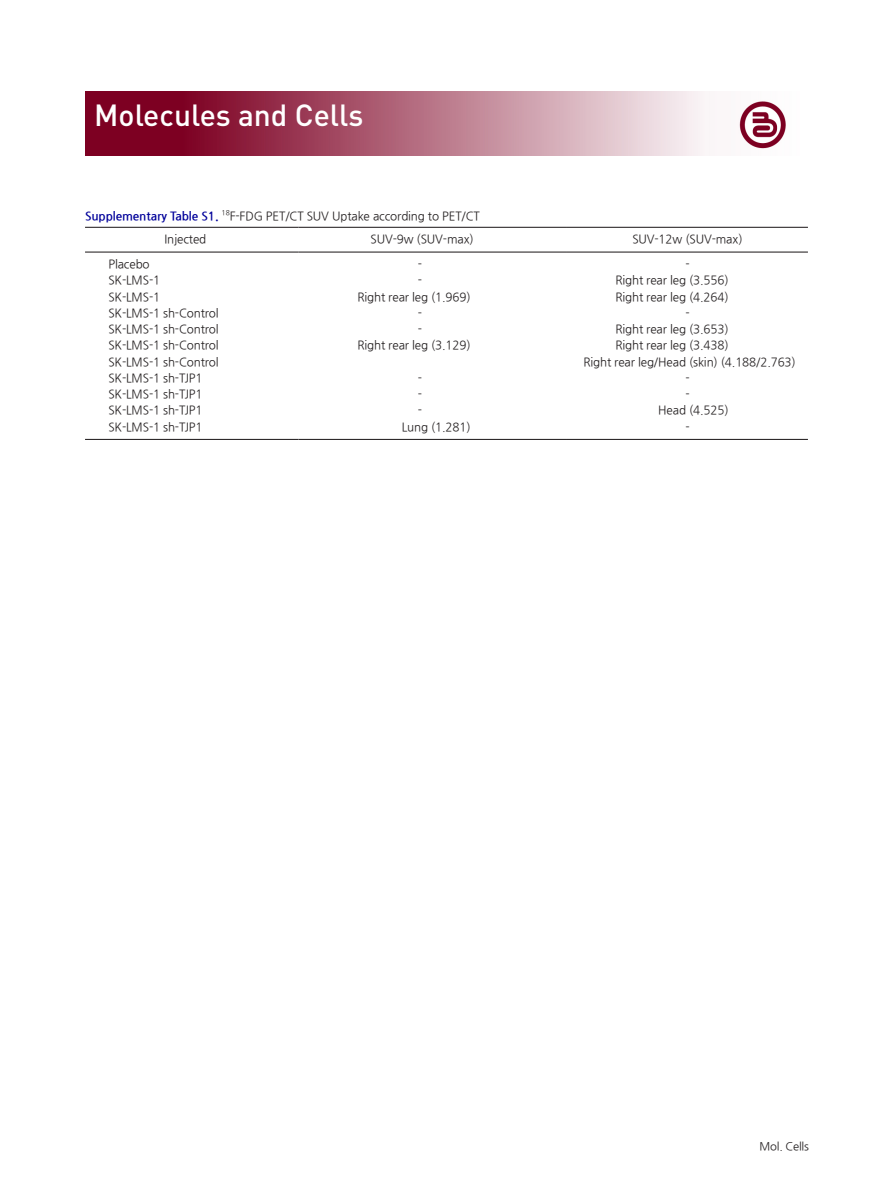
<style>
.page{position:relative;width:893px;height:1191px;background:#fff}
.page>*{position:absolute;margin:0;border:0;box-sizing:border-box;transform-origin:0 0}
.t1{font:500 30.15px "DIN Pro";color:#fff}
.표{font:12px "Nanum Gothic";letter-spacing:-.01em;color:#231f20}
.표1라인{font:12px "Nanum Gothic";letter-spacing:-.01em;color:#231f20}
.표-2{font:700 12px "Nanum Gothic";letter-spacing:-.01em;color:#00009a}
.t2{font:11.25px "Nanum Gothic";letter-spacing:-.015em;color:#231f20}
.표-3{font:7.05px "Nanum Gothic";color:#231f20}
</style>
<div class="page">
<img style="left:85px;top:91px;width:701px;height:65px">
<hr style="left:298px;top:439px;width:269px;height:1px;background:#231f20">
<hr style="left:567px;top:439px;width:241px;height:1px;background:#231f20">
<hr style="left:85px;top:227px;width:213px;height:1px;background:#231f20">
<hr style="left:298px;top:227px;width:269px;height:1px;background:#231f20">
<hr style="left:567px;top:227px;width:241px;height:1px;background:#231f20">
<hr style="left:85px;top:251px;width:213px;height:2px;background:#231f20">
<hr style="left:298px;top:251px;width:269px;height:2px;background:#231f20">
<hr style="left:567px;top:251px;width:241px;height:2px;background:#231f20">
<hr style="left:85px;top:439px;width:213px;height:1px;background:#231f20">
<p class="t1" style="left:94px;top:94px;width:271px">Molecules and Cells</p>
<p class="표-2" style="left:85px;top:210px;width:135px">Supplementary Table S1.</p>
<p class="표-3" style="left:222px;top:209px;width:10px">18</p>
<p class="표" style="left:230px;top:210px;width:252px">F-FDG PET/CT SUV Uptake according to PET/CT</p>
<p class="표1라인" style="left:164px;top:234px;width:43px">Injected</p>
<p class="표1라인" style="left:370px;top:234px;width:105px">SUV-9w (SUV-max)</p>
<p class="표1라인" style="left:632px;top:234px;width:112px">SUV-12w (SUV-max)</p>
<p class="표" style="left:108px;top:258px;width:43px">Placebo</p>
<p class="표" style="left:418px;top:258px;width:6px">-</p>
<p class="표" style="left:685px;top:258px;width:6px">-</p>
<p class="표" style="left:108px;top:275px;width:53px">SK-LMS-1</p>
<p class="표" style="left:418px;top:275px;width:6px">-</p>
<p class="표" style="left:615px;top:275px;width:115px">Right rear leg (3.556)</p>
<p class="표" style="left:108px;top:291px;width:53px">SK-LMS-1</p>
<p class="표" style="left:357px;top:291px;width:115px">Right rear leg (1.969)</p>
<p class="표" style="left:615px;top:291px;width:115px">Right rear leg (4.264)</p>
<p class="표" style="left:108px;top:307px;width:112px">SK-LMS-1 sh-Control</p>
<p class="표" style="left:418px;top:307px;width:6px">-</p>
<p class="표" style="left:685px;top:307px;width:6px">-</p>
<p class="표" style="left:108px;top:323px;width:112px">SK-LMS-1 sh-Control</p>
<p class="표" style="left:418px;top:323px;width:6px">-</p>
<p class="표" style="left:615px;top:323px;width:115px">Right rear leg (3.653)</p>
<p class="표" style="left:108px;top:340px;width:112px">SK-LMS-1 sh-Control</p>
<p class="표" style="left:357px;top:340px;width:115px">Right rear leg (3.129)</p>
<p class="표" style="left:615px;top:340px;width:115px">Right rear leg (3.438)</p>
<p class="표" style="left:108px;top:356px;width:112px">SK-LMS-1 sh-Control</p>
<p class="표" style="left:583px;top:356px;width:214px">Right rear leg/Head (skin) (4.188/2.763)</p>
<p class="표" style="left:108px;top:372px;width:96px">SK-LMS-1 sh-TJP1</p>
<p class="표" style="left:418px;top:372px;width:6px">-</p>
<p class="표" style="left:685px;top:372px;width:6px">-</p>
<p class="표" style="left:108px;top:388px;width:96px">SK-LMS-1 sh-TJP1</p>
<p class="표" style="left:418px;top:388px;width:6px">-</p>
<p class="표" style="left:685px;top:388px;width:6px">-</p>
<p class="표" style="left:108px;top:405px;width:96px">SK-LMS-1 sh-TJP1</p>
<p class="표" style="left:418px;top:405px;width:6px">-</p>
<p class="표" style="left:658px;top:405px;width:72px">Head (4.525)</p>
<p class="표" style="left:108px;top:421px;width:96px">SK-LMS-1 sh-TJP1</p>
<p class="표" style="left:402px;top:421px;width:70px">Lung (1.281)</p>
<p class="표" style="left:685px;top:421px;width:6px">-</p>
<p class="t2" style="left:759px;top:1140px;width:51px">Mol. Cells</p>
</div>
